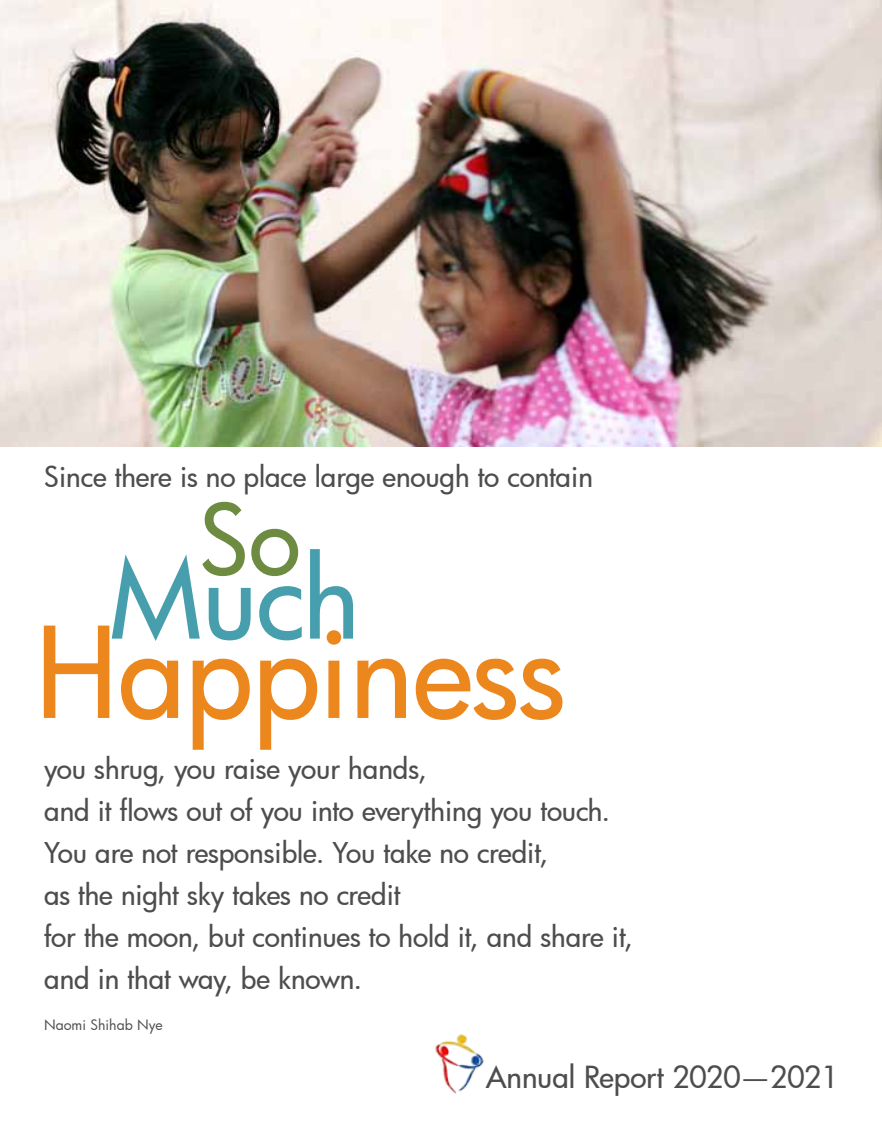
<style>
.page{position:relative;width:882px;height:1134px;background:#fff}
.page>*{position:absolute;margin:0;border:0;box-sizing:border-box;transform-origin:0 0}
.t1{font:500 122.5px "Futura";letter-spacing:-.005em;color:#ec871d}
.t2{font:500 108.5px "Futura";color:#479fad}
.t3{font:500 94.5px "Futura";color:#6d8c41}
.t4{font:500 29.75px "Futura";letter-spacing:-.005em;color:#4d4d4f}
.t5{font:500 28px/42px "Futura";letter-spacing:-.005em;color:#4d4d4f}
.t6{font:14px "Futura";color:#4d4d4f}
</style>
<div class="page">
<img style="left:435px;top:1034px;width:49px;height:60px">
<img style="left:0;top:0;width:882px;height:446px">
<p class="t5" style="left:44px;top:455px;width:550px">Since there is no place large enough to contain</p>
<h3 class="t3" style="left:199px;top:476px;width:103px">So</h3>
<h2 class="t2" style="left:110px;top:525px;width:252px">Much</h2>
<h1 class="t1" style="left:35px;top:590px;width:532px">Happiness</h1>
<p class="t5" style="left:44px;top:747px;width:590px">you shrug, you raise your hands,<br>and it flows out of you into everything you touch.<br>You are not responsible. You take no credit,<br>as the night sky takes no credit<br>for the moon, but continues to hold it, and share it, and in that way, be known.</p>
<p class="t6" style="left:44px;top:1015px;width:120px">Naomi Shihab Nye</p>
<p class="t4" style="left:486px;top:1057px;width:354px">Annual Report 2020—2021</p>
</div>
